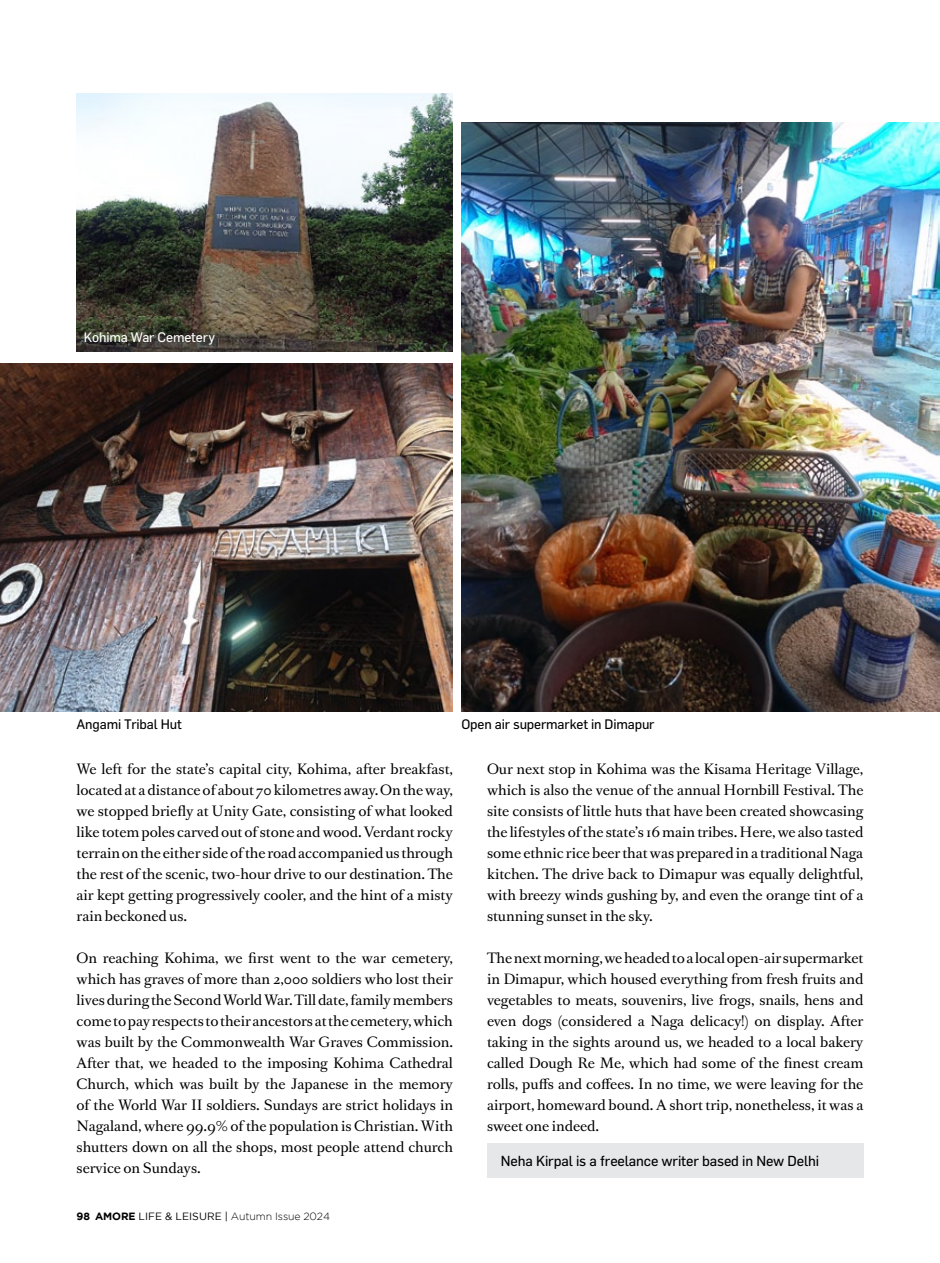
<style>
.page{position:relative;width:940px;height:1263px;background:#fff}
.page>*{position:absolute;margin:0;border:0;box-sizing:border-box;transform-origin:0 0}
.t1{font:14.25px "Flama";letter-spacing:-.01em;color:#000}
.t2{font:13.5px/21px "Romain BP Text";letter-spacing:-.005em;color:#000;text-align:justify}
.t3{font:13.5px "Flama";letter-spacing:-.01em;color:#000}
.t4{font:13.5px "Flama";letter-spacing:-.01em;color:#fff}
.t5{font:300 10.5px "Gotham";letter-spacing:-.01em;color:#000}
.s1{font-weight:700}
.s2{font-weight:400}
</style>
<div class="page">
<img style="left:461px;top:122px;width:479px;height:590px">
<img style="left:0;top:363px;width:453px;height:349px">
<img style="left:77px;top:94px;width:376px;height:258px">
<div style="left:487px;top:1144px;width:376px;height:34px;background:#e6e7e8"></div>
<p class="t4" style="left:84px;top:329px;width:132px">Kohima War Cemetery</p>
<p class="t3" style="left:77px;top:716px;width:107px">Angami Tribal Hut</p>
<p class="t3" style="left:461px;top:716px;width:195px">Open air supermarket in Dimapur</p>
<p class="t2" style="left:77px;top:757px;width:378px">We left for the state’s capital city, Kohima, after breakfast, located at a distance of about 70 kilometres away. On the way, we stopped briefly at Unity Gate, consisting of what looked like totem poles carved out of stone and wood. Verdant rocky terrain on the either side of the road accompanied us through the rest of the scenic, two-hour drive to our destination. The air kept getting progressively cooler, and the hint of a misty rain beckoned us.</p>
<p class="t2" style="left:77px;top:946px;width:378px">On reaching Kohima, we first went to the war cemetery, which has graves of more than 2,000 soldiers who lost their lives during the Second World War. Till date, family members come to pay respects to their ancestors at the cemetery, which was built by the Commonwealth War Graves Commission.<br>After that, we headed to the imposing Kohima Cathedral Church, which was built by the Japanese in the memory of the World War II soldiers. Sundays are strict holidays in Nagaland, where 99.9% of the population is Christian. With shutters down on all the shops, most people attend church service on Sundays.</p>
<p class="t5" style="left:77px;top:1210px;width:255px"><span class="s1">98 AMORE</span> <span class="s2">LIFE &amp; LEISURE |</span> Autumn Issue 2024</p>
<p class="t2" style="left:487px;top:757px;width:378px">Our next stop in Kohima was the Kisama Heritage Village, which is also the venue of the annual Hornbill Festival. The site consists of little huts that have been created showcasing the lifestyles of the state’s 16 main tribes. Here, we also tasted some ethnic rice beer that was prepared in a traditional Naga kitchen. The drive back to Dimapur was equally delightful, with breezy winds gushing by, and even the orange tint of a stunning sunset in the sky.</p>
<p class="t2" style="left:487px;top:946px;width:378px">The next morning, we headed to a local open-air supermarket in Dimapur, which housed everything from fresh fruits and vegetables to meats, souvenirs, live frogs, snails, hens and even dogs (considered a Naga delicacy!) on display. After taking in the sights around us, we headed to a local bakery called Dough Re Me, which had some of the finest cream rolls, puffs and coffees. In no time, we were leaving for the airport, homeward bound. A short trip, nonetheless, it was a sweet one indeed.</p>
<p class="t1" style="left:501px;top:1152px;width:320px">Neha Kirpal is a freelance writer based in New Delhi</p>
</div>
